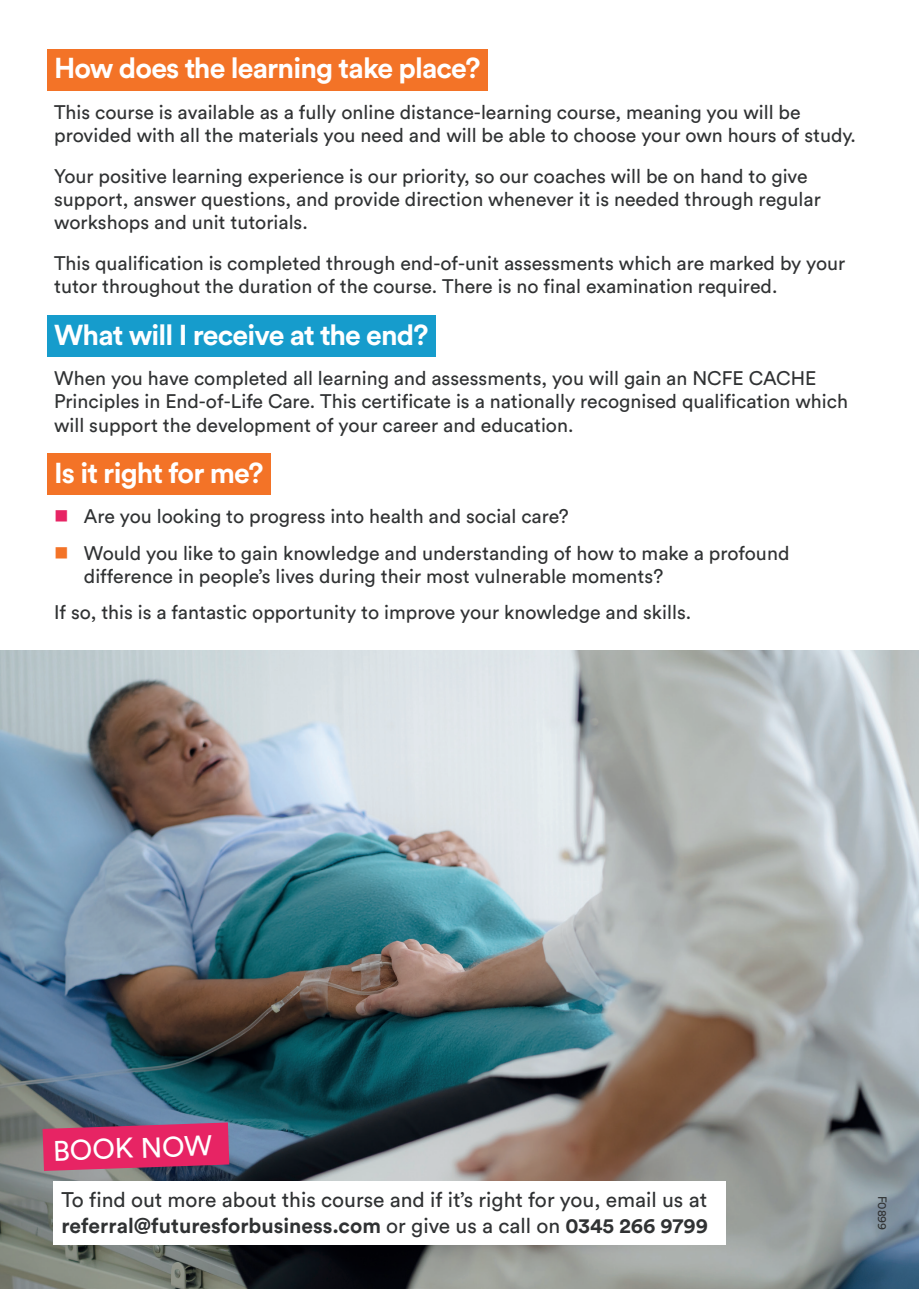
<style>
.page{position:relative;width:919px;height:1289px;background:#fff}
.page>*{position:absolute;margin:0;border:0;box-sizing:border-box;transform-origin:0 0}
.t1{font:700 28.5px "Circular Std";letter-spacing:-.03em;color:#fff}
.t2{font:28.05px "Circular Std Book";color:#fff}
.t3{font:21px/25.2px "Circular Std Book";color:#303233}
.t4{font:19.5px/23.4px "Circular Std Book";color:#303233}
.t5{font:12px "Circular Std Book";color:#303233}
.s1{color:#e72464}
.s2{color:#f37327}
.s3{font-family:"Circular Std";font-weight:700}
</style>
<div class="page">
<img style="left:0;top:651px;width:918px;height:637px">
<div style="left:48px;top:49px;width:440px;height:41px;background:#f37327"></div>
<div style="left:48px;top:315px;width:388px;height:41px;background:#169ccc"></div>
<div style="left:48px;top:453px;width:223px;height:42px;background:#f37327"></div>
<svg style="left:43px;top:1122px;width:186px;height:48px;background:#d32b65"></svg>
<div style="left:53px;top:1181px;width:672px;height:63px;background:#fff"></div>
<p class="t1" style="left:54px;top:50px;width:428px">How does the learning take place?</p>
<p class="t4" style="left:54px;top:100px;width:803px">This course is available as a fully online distance-learning course, meaning you will be provided with all the materials you need and will be able to choose your own hours of study.</p>
<p class="t4" style="left:54px;top:164px;width:768px">Your positive learning experience is our priority, so our coaches will be on hand to give support, answer questions, and provide direction whenever it is needed through regular workshops and unit tutorials.</p>
<p class="t4" style="left:54px;top:251px;width:792px">This qualification is completed through end-of-unit assessments which are marked by your tutor throughout the duration of the course. There is no final examination required.</p>
<p class="t1" style="left:54px;top:316px;width:376px">What will I receive at the end?</p>
<p class="t4" style="left:54px;top:366px;width:795px">When you have completed all learning and assessments, you will gain an NCFE CACHE<br>Principles in End-of-Life Care. This certificate is a nationally recognised qualification which will support the development of your career and education.</p>
<p class="t1" style="left:54px;top:454px;width:211px">Is it right for me?</p>
<p class="t4" style="left:54px;top:504px;width:516px"><span class="s1">■</span> Are you looking to progress into health and social care?</p>
<p class="t4" style="left:84px;top:541px;width:707px;text-indent:-30px"><span class="s2">■</span> Would you like to gain knowledge and understanding of how to make a profound difference in people’s lives during their most vulnerable moments?</p>
<p class="t4" style="left:54px;top:600px;width:638px">If so, this is a fantastic opportunity to improve your knowledge and skills.</p>
<p class="t2" style="left:52px;top:1133px;width:161px;rotate:-2deg">BOOK NOW</p>
<p class="t3" style="left:61px;top:1187px;width:648px">To find out more about this course and if it’s right for you, email us at <span class="s3">referral@futuresforbusiness.com</span> or give us a call on <span class="s3">0345 266 9799</span></p>
<p class="t5" style="left:889px;top:1195px;width:36px;rotate:90deg">F0899</p>
</div>
